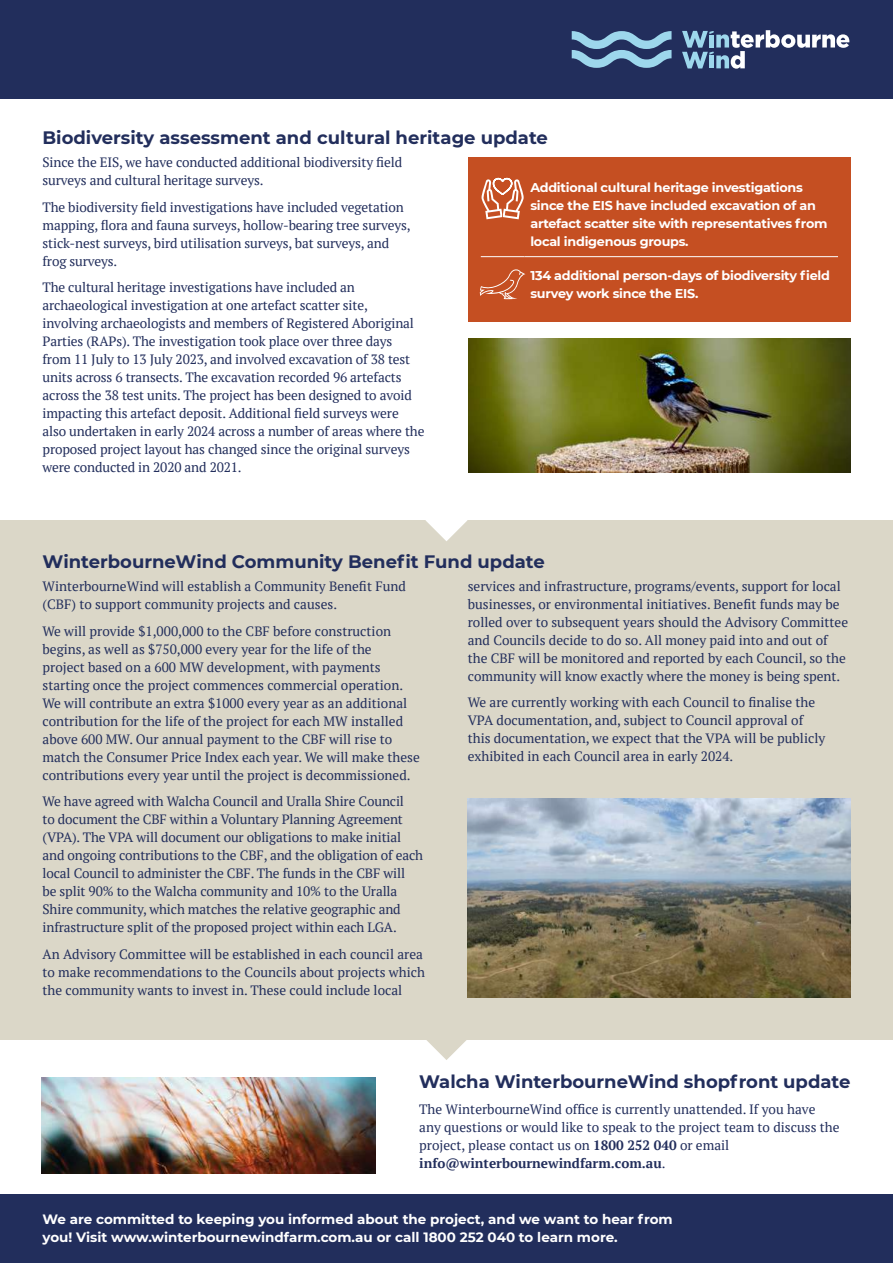
<style>
.page{position:relative;width:893px;height:1263px;background:#fff}
.page>*{position:absolute;margin:0;border:0;box-sizing:border-box;transform-origin:0 0}
.t1{font:700 18px "Montserrat";color:#222e5c}
.t2{font:13.5px/18px "PT Serif";color:#222e5c}
.t3{font:700 13.5px/18px "Montserrat";color:#fff}
.t4{font:700 12.75px/18px "Montserrat";letter-spacing:-.02em;color:#fff}
.s1{font-weight:700}
</style>
<div class="page">
<div style="left:0;top:520px;width:893px;height:520px;background:#dbd7c8"></div>
<div style="left:0;top:1195px;width:893px;height:68px;background:#222e5c"></div>
<div style="left:0;top:0;width:893px;height:99px;background:#222e5c"></div>
<svg style="left:572px;top:31px;width:99px;height:37px"></svg>
<svg style="left:682px;top:30px;width:167px;height:39px"></svg>
<svg style="left:425px;top:520px;width:43px;height:21px"></svg>
<svg style="left:426px;top:1040px;width:41px;height:20px"></svg>
<img style="left:468px;top:798px;width:382px;height:200px">
<img style="left:41px;top:1078px;width:334px;height:96px">
<div style="left:468px;top:157px;width:383px;height:164px;background:#c54f22"></div>
<hr style="left:481px;top:256px;width:43px;height:1px;background:#fff">
<hr style="left:524px;top:256px;width:314px;height:1px;background:#fff">
<svg style="left:481px;top:177px;width:43px;height:42px"></svg>
<svg style="left:480px;top:269px;width:45px;height:30px"></svg>
<img style="left:468px;top:339px;width:382px;height:133px">
<h1 class="t1" style="left:43px;top:124px;width:507px">Biodiversity assessment and cultural heritage update</h1>
<p class="t2" style="left:43px;top:153px;width:361px">Since the EIS, we have conducted additional biodiversity field surveys and cultural heritage surveys.</p>
<p class="t2" style="left:43px;top:198px;width:370px">The biodiversity field investigations have included vegetation mapping, flora and fauna surveys, hollow-bearing tree surveys, stick-nest surveys, bird utilisation surveys, bat surveys, and frog surveys.</p>
<p class="t2" style="left:43px;top:278px;width:383px">The cultural heritage investigations have included an archaeological investigation at one artefact scatter site, involving archaeologists and members of Registered Aboriginal Parties (RAPs). The investigation took place over three days<br>from 11 July to 13 July 2023, and involved excavation of 38 test units across 6 transects. The excavation recorded 96 artefacts across the 38 test units. The project has been designed to avoid impacting this artefact deposit. Additional field surveys were also undertaken in early 2024 across a number of areas where the proposed project layout has changed since the original surveys were conducted in 2020 and 2021.</p>
<p class="t4" style="left:530px;top:178px;width:299px">Additional cultural heritage investigations since the EIS have included excavation of an artefact scatter site with representatives from local indigenous groups.</p>
<p class="t4" style="left:530px;top:266px;width:301px">134 additional person-days of biodiversity field survey work since the EIS.</p>
<h1 class="t1" style="left:43px;top:549px;width:504px">WinterbourneWind Community Benefit Fund update</h1>
<p class="t2" style="left:468px;top:577px;width:382px">services and infrastructure, programs/events, support for local businesses, or environmental initiatives. Benefit funds may be rolled over to subsequent years should the Advisory Committee and Councils decide to do so. All money paid into and out of the CBF will be monitored and reported by each Council, so the community will know exactly where the money is being spent.</p>
<p class="t2" style="left:468px;top:693px;width:359px">We are currently working with each Council to finalise the VPA documentation, and, subject to Council approval of this documentation, we expect that the VPA will be publicly exhibited in each Council area in early 2024.</p>
<p class="t2" style="left:43px;top:577px;width:365px">WinterbourneWind will establish a Community Benefit Fund (CBF) to support community projects and causes.</p>
<p class="t2" style="left:43px;top:622px;width:379px">We will provide $1,000,000 to the CBF before construction begins, as well as $750,000 every year for the life of the<br>project based on a 600 MW development, with payments starting once the project commences commercial operation.<br>We will contribute an extra $1000 every year as an additional contribution for the life of the project for each MW installed above 600 MW. Our annual payment to the CBF will rise to match the Consumer Price Index each year. We will make these contributions every year until the project is decommissioned.</p>
<p class="t2" style="left:43px;top:792px;width:382px">We have agreed with Walcha Council and Uralla Shire Council<br>to document the CBF within a Voluntary Planning Agreement (VPA). The VPA will document our obligations to make initial and ongoing contributions to the CBF, and the obligation of each local Council to administer the CBF. The funds in the CBF will<br>be split 90% to the Walcha community and 10% to the Uralla Shire community, which matches the relative geographic and infrastructure split of the proposed project within each LGA.</p>
<p class="t2" style="left:43px;top:945px;width:384px">An Advisory Committee will be established in each council area to make recommendations to the Councils about projects which the community wants to invest in. These could include local</p>
<h1 class="t1" style="left:419px;top:1068px;width:433px">Walcha WinterbourneWind shopfront update</h1>
<p class="t2" style="left:419px;top:1100px;width:422px">The WinterbourneWind office is currently unattended. If you have any questions or would like to speak to the project team to discuss the project, please contact us on <span class="s1">1800 252 040</span> or email <span class="s1">info@winterbournewindfarm.com.au</span>.</p>
<p class="t3" style="left:43px;top:1209px;width:632px">We are committed to keeping you informed about the project, and we want to hear from you! Visit www.winterbournewindfarm.com.au or call 1800 252 040 to learn more.</p>
</div>
